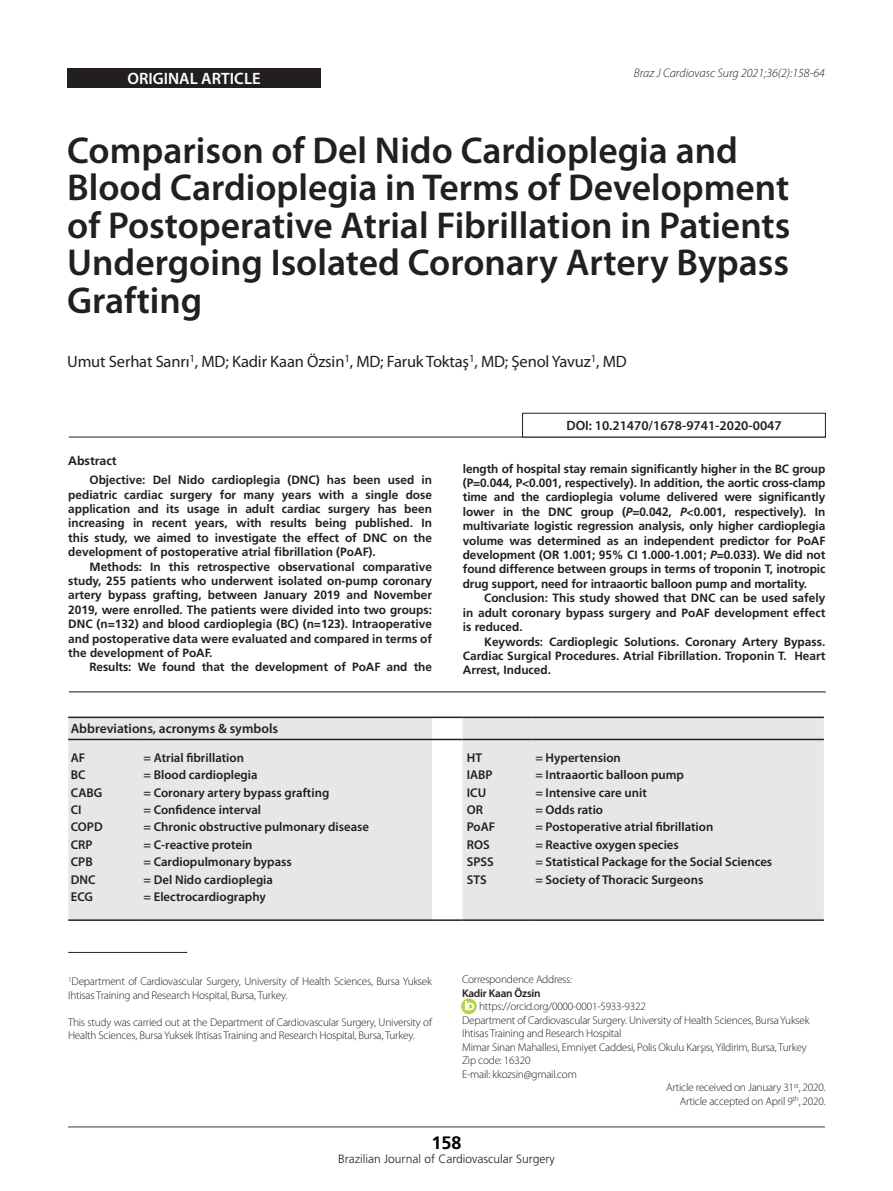
<style>
.page{position:relative;width:893px;height:1191px;background:#fff}
.page>*{position:absolute;margin:0;border:0;box-sizing:border-box;transform-origin:0 0}
.Titulo_1{font:600 37.5px/37.5px "Myriad Pro";color:#231f20}
.t1{font:700 18px "Frutiger";color:#000}
.t2{font:16.5px "Myriad Pro";letter-spacing:-.01em;color:#231f20}
.t3{font:600 16.5px "Myriad Pro";color:#fff}
.pe_de_pagina{font:600 13.5px "Myriad Pro";color:#231f20}
.t4{font:600 12.75px "Myriad Pro";color:#231f20}
.t5{font:italic 300 12.45px "Myriad Pro";color:#231f20}
.Resumos{font:700 12.3px "Frutiger";color:#231f20}
.t6{font:700 12px/14.4px "Frutiger";color:#231f20;text-align:justify}
.t7{font:300 12px "Frutiger";color:#231f20}
.referencias{font:300 11.25px/13.5px "Myriad Pro";letter-spacing:-.02em;color:#231f20}
.referencias-2{font:600 11.25px "Myriad Pro";letter-spacing:-.02em;color:#231f20}
.s1{font-style:italic}
</style>
<div class="page">
<hr style="left:68px;top:1126px;width:757px;height:1px;background:#3e3e3f">
<div style="left:67px;top:68px;width:254px;height:20px;background:#231f20"></div>
<hr style="left:69px;top:691px;width:757px;height:1px;background:#231f20">
<hr style="left:69px;top:436px;width:757px;height:1px;background:#231f20">
<div style="left:522px;top:413px;width:304px;height:24px;border:1px solid #231f20"></div>
<hr style="left:68px;top:952px;width:119px;height:1px;background:#231f20">
<svg style="left:461px;top:998px;width:16px;height:16px"></svg>
<svg style="left:465px;top:1001px;width:9px;height:9px"></svg>
<div style="left:68px;top:718px;width:756px;height:201px;background:#e6e7e9"></div>
<hr style="left:68px;top:716px;width:73px;height:2px;background:#231f20">
<hr style="left:141px;top:716px;width:291px;height:2px;background:#231f20">
<hr style="left:432px;top:716px;width:31px;height:2px;background:#231f20">
<hr style="left:463px;top:716px;width:70px;height:2px;background:#231f20">
<hr style="left:533px;top:716px;width:291px;height:2px;background:#231f20">
<hr style="left:68px;top:738px;width:73px;height:2px;background:#231f20">
<hr style="left:141px;top:738px;width:291px;height:2px;background:#231f20">
<hr style="left:432px;top:738px;width:31px;height:2px;background:#231f20">
<hr style="left:463px;top:738px;width:70px;height:2px;background:#231f20">
<hr style="left:533px;top:738px;width:291px;height:2px;background:#231f20">
<hr style="left:68px;top:919px;width:73px;height:2px;background:#231f20">
<hr style="left:141px;top:919px;width:291px;height:2px;background:#231f20">
<hr style="left:432px;top:919px;width:31px;height:2px;background:#231f20">
<hr style="left:463px;top:919px;width:70px;height:2px;background:#231f20">
<hr style="left:533px;top:919px;width:291px;height:2px;background:#231f20">
<p class="t3" style="left:127px;top:69px;width:135px">ORIGINAL ARTICLE</p>
<p class="t5" style="left:634px;top:67px;width:193px">Braz J Cardiovasc Surg 2021;36(2):158-64</p>
<p class="Titulo_1" style="left:67px;top:132px;width:725px">Comparison of Del Nido Cardioplegia and Blood Cardioplegia in Terms of Development of Postoperative Atrial Fibrillation in Patients Undergoing Isolated Coronary Artery Bypass Grafting</p>
<p class="t2" style="left:67px;top:352px;width:561px">Umut Serhat Sanrı<sup>1</sup>, MD; Kadir Kaan Özsin<sup>1</sup>, MD; Faruk Toktaş<sup>1</sup>, MD; Şenol Yavuz<sup>1</sup>, MD</p>
<p class="Resumos" style="left:68px;top:454px;width:50px">Abstract</p>
<p class="t6" style="left:68px;top:472px;width:365px;text-indent:21px">Objective: Del Nido cardioplegia (DNC) has been used in pediatric cardiac surgery for many years with a single dose application and its usage in adult cardiac surgery has been increasing in recent years, with results being published. In this study, we aimed to investigate the effect of DNC on the development of postoperative atrial fibrillation (PoAF).</p>
<p class="t6" style="left:68px;top:559px;width:365px;text-indent:21px">Methods: In this retrospective observational comparative study, 255 patients who underwent isolated on-pump coronary artery bypass grafting, between January 2019 and November 2019, were enrolled. The patients were divided into two groups:<br>DNC (n=132) and blood cardioplegia (BC) (n=123). Intraoperative and postoperative data were evaluated and compared in terms of the development of PoAF.</p>
<p class="t6" style="left:89px;top:660px;width:344px">Results: We found that the development of PoAF and the</p>
<p class="pe_de_pagina" style="left:71px;top:721px;width:209px">Abbreviations, acronyms &amp; symbols</p>
<p class="t4" style="left:71px;top:750px;width:16px">AF</p>
<p class="t4" style="left:71px;top:768px;width:16px">BC</p>
<p class="t4" style="left:71px;top:785px;width:33px">CABG</p>
<p class="t4" style="left:71px;top:802px;width:12px">CI</p>
<p class="t4" style="left:71px;top:820px;width:33px">COPD</p>
<p class="t4" style="left:71px;top:837px;width:23px">CRP</p>
<p class="t4" style="left:71px;top:855px;width:23px">CPB</p>
<p class="t4" style="left:71px;top:872px;width:26px">DNC</p>
<p class="t4" style="left:71px;top:889px;width:24px">ECG</p>
<p class="t4" style="left:144px;top:750px;width:102px">= Atrial fibrillation</p>
<p class="t4" style="left:144px;top:768px;width:116px">= Blood cardioplegia</p>
<p class="t4" style="left:144px;top:785px;width:187px">= Coronary artery bypass grafting</p>
<p class="t4" style="left:144px;top:802px;width:119px">= Confidence interval</p>
<p class="t4" style="left:144px;top:820px;width:227px">= Chronic obstructive pulmonary disease</p>
<p class="t4" style="left:144px;top:837px;width:111px">= C-reactive protein</p>
<p class="t4" style="left:144px;top:855px;width:150px">= Cardiopulmonary bypass</p>
<p class="t4" style="left:144px;top:872px;width:131px">= Del Nido cardioplegia</p>
<p class="t4" style="left:144px;top:889px;width:124px">= Electrocardiography</p>
<p class="referencias" style="left:68px;top:975px;width:365px"><sup>1</sup>Department of Cardiovascular Surgery, University of Health Sciences, Bursa Yuksek<br>Ihtisas Training and Research Hospital, Bursa, Turkey.</p>
<p class="referencias" style="left:68px;top:1015px;width:365px">This study was carried out at the Department of Cardiovascular Surgery, University of<br>Health Sciences, Bursa Yuksek Ihtisas Training and Research Hospital, Bursa, Turkey.</p>
<p class="pe_de_pagina" style="left:566px;top:418px;width:217px">DOI: 10.21470/1678-9741-2020-0047</p>
<p class="t6" style="left:463px;top:461px;width:364px">length of hospital stay remain significantly higher in the BC group (P=0.044, P&lt;0.001, respectively). In addition, the aortic cross-clamp time and the cardioplegia volume delivered were significantly lower in the DNC group (<span class="s1">P</span>=0.042, <span class="s1">P</span>&lt;0.001, respectively). In multivariate logistic regression analysis, only higher cardioplegia volume was determined as an independent predictor for PoAF development (OR 1.001; 95% CI 1.000-1.001; <span class="s1">P</span>=0.033). We did not found difference between groups in terms of troponin T, inotropic drug support, need for intraaortic balloon pump and mortality.</p>
<p class="t6" style="left:463px;top:591px;width:364px;text-indent:21px">Conclusion: This study showed that DNC can be used safely in adult coronary bypass surgery and PoAF development effect is reduced.</p>
<p class="t6" style="left:463px;top:634px;width:364px;text-indent:21px">Keywords: Cardioplegic Solutions. Coronary Artery Bypass.<br>Cardiac Surgical Procedures. Atrial Fibrillation. Troponin T. Heart Arrest, Induced.</p>
<p class="t4" style="left:467px;top:750px;width:17px">HT</p>
<p class="t4" style="left:467px;top:768px;width:27px">IABP</p>
<p class="t4" style="left:467px;top:785px;width:21px">ICU</p>
<p class="t4" style="left:467px;top:802px;width:18px">OR</p>
<p class="t4" style="left:467px;top:820px;width:30px">PoAF</p>
<p class="t4" style="left:467px;top:837px;width:24px">ROS</p>
<p class="t4" style="left:467px;top:855px;width:28px">SPSS</p>
<p class="t4" style="left:467px;top:872px;width:21px">STS</p>
<p class="t4" style="left:535px;top:750px;width:87px">= Hypertension</p>
<p class="t4" style="left:535px;top:768px;width:150px">= Intraaortic balloon pump</p>
<p class="t4" style="left:535px;top:785px;width:113px">= Intensive care unit</p>
<p class="t4" style="left:535px;top:802px;width:69px">= Odds ratio</p>
<p class="t4" style="left:535px;top:820px;width:179px">= Postoperative atrial fibrillation</p>
<p class="t4" style="left:535px;top:837px;width:145px">= Reactive oxygen species</p>
<p class="t4" style="left:535px;top:855px;width:238px">= Statistical Package for the Social Sciences</p>
<p class="t4" style="left:535px;top:872px;width:169px">= Society of Thoracic Surgeons</p>
<p class="referencias" style="left:462px;top:973px;width:112px">Correspondence Address:</p>
<p class="referencias-2" style="left:462px;top:986px;width:80px">Kadir Kaan Özsin</p>
<p class="referencias" style="left:479px;top:1000px;width:168px">https://orcid.org/0000-0001-5933-9322</p>
<p class="referencias" style="left:462px;top:1013px;width:349px">Department of Cardiovascular Surgery. University of Health Sciences, Bursa Yuksek<br>Ihtisas Training and Research Hospital</p>
<p class="referencias" style="left:462px;top:1040px;width:346px">Mimar Sinan Mahallesi, Emniyet Caddesi, Polis Okulu Karşısı, Yildirim, Bursa, Turkey</p>
<p class="referencias" style="left:462px;top:1054px;width:70px">Zip code: 16320</p>
<p class="referencias" style="left:462px;top:1067px;width:116px">E-mail: kkozsin@gmail.com</p>
<p class="referencias" style="left:666px;top:1081px;width:161px">Article received on January 31<sup>st</sup>, 2020.</p>
<p class="referencias" style="left:680px;top:1094px;width:147px">Article accepted on April 9<sup>th</sup>, 2020.</p>
<h2 class="t1" style="left:431px;top:1132px;width:32px">158</h2>
<p class="t7" style="left:338px;top:1152px;width:218px">Brazilian Journal of Cardiovascular Surgery</p>
</div>
